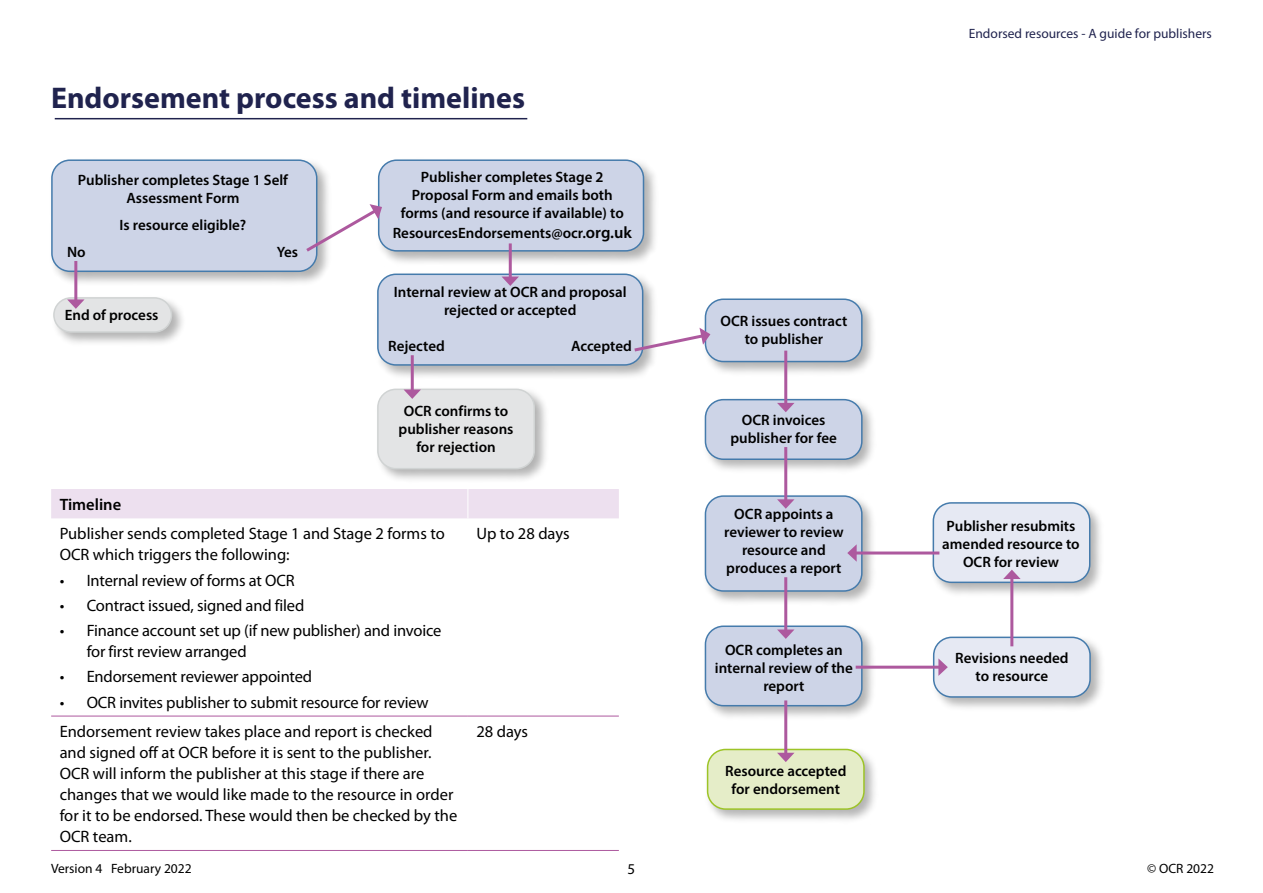
<style>
.page{position:relative;width:1263px;height:893px;background:#fff}
.page>*{position:absolute;margin:0;border:0;box-sizing:border-box;transform-origin:0 0}
.Header_1{font:700 30px "Myriad Pro";color:#20234e}
.t1{font:16.5px/21px "Myriad Pro";color:#000}
.t2{font:600 16.5px "Myriad Pro";color:#000}
.t3{font:600 15px/18px "Myriad Pro";color:#000;text-align:center}
.t4{font:15px "Myriad Pro";color:#000}
.t5{font:13.5px "Myriad Pro";color:#20234e}
.t6{font:13.5px "Myriad Pro";color:#000}
.s1{font-size:16.5px}
</style>
<div class="page">
<div style="left:374px;top:271px;width:284px;height:109px;background:#000;opacity:.3"></div>
<div style="left:378px;top:274px;width:265px;height:91px;background:#cdd4e7;border-radius:18px"></div>
<div style="left:377px;top:274px;width:266px;height:92px;border:2px solid #457bac;border-radius:18px"></div>
<div style="left:375px;top:157px;width:284px;height:109px;background:#000;opacity:.3"></div>
<div style="left:379px;top:160px;width:264px;height:91px;background:#cdd4e7;border-radius:18px"></div>
<div style="left:378px;top:159px;width:266px;height:93px;border:2px solid #457bac;border-radius:18px"></div>
<div style="left:51px;top:294px;width:135px;height:53px;background:#000;opacity:.3"></div>
<div style="left:54px;top:298px;width:117px;height:34px;background:#e3e4e5;border-radius:17px"></div>
<div style="left:53px;top:297px;width:119px;height:36px;border:2px solid #d0d3d3;border-radius:17px"></div>
<div style="left:48px;top:157px;width:284px;height:130px;background:#000;opacity:.3"></div>
<div style="left:52px;top:160px;width:265px;height:111px;background:#cdd4e7;border-radius:18px"></div>
<div style="left:51px;top:159px;width:266px;height:113px;border:2px solid #457bac;border-radius:18px"></div>
<hr style="left:509px;top:243px;width:3px;height:36px;background:#ad599e">
<svg style="left:502px;top:277px;width:17px;height:9px"></svg>
<hr style="left:74px;top:261px;width:3px;height:41px;background:#ad599e">
<svg style="left:67px;top:299px;width:18px;height:10px"></svg>
<svg style="left:306px;top:204px;width:76px;height:50px"></svg>
<div style="left:930px;top:499px;width:175px;height:99px;background:#000;opacity:.3"></div>
<div style="left:933px;top:503px;width:157px;height:79px;background:#e6e9f3;border-radius:18px"></div>
<div style="left:933px;top:502px;width:157px;height:81px;border:2px solid #457bac;border-radius:18px"></div>
<div style="left:930px;top:634px;width:175px;height:78px;background:#000;opacity:.3"></div>
<div style="left:934px;top:637px;width:156px;height:60px;background:#e6e9f3;border-radius:18px"></div>
<div style="left:933px;top:637px;width:158px;height:61px;border:2px solid #457bac;border-radius:18px"></div>
<div style="left:704px;top:746px;width:175px;height:78px;background:#000;opacity:.3"></div>
<div style="left:708px;top:749px;width:156px;height:60px;background:#e5edc8;border-radius:18px"></div>
<div style="left:707px;top:749px;width:158px;height:61px;border:2px solid #9dc427;border-radius:18px"></div>
<div style="left:702px;top:623px;width:175px;height:98px;background:#000;opacity:.3"></div>
<div style="left:705px;top:626px;width:157px;height:80px;background:#cdd4e7;border-radius:18px"></div>
<div style="left:705px;top:625px;width:157px;height:81px;border:2px solid #457bac;border-radius:18px"></div>
<div style="left:702px;top:493px;width:175px;height:113px;background:#000;opacity:.3"></div>
<div style="left:705px;top:496px;width:157px;height:95px;background:#cdd4e7;border-radius:18px"></div>
<div style="left:705px;top:495px;width:157px;height:97px;border:2px solid #457bac;border-radius:18px"></div>
<div style="left:702px;top:396px;width:175px;height:78px;background:#000;opacity:.3"></div>
<div style="left:705px;top:400px;width:157px;height:59px;background:#cdd4e7;border-radius:18px"></div>
<div style="left:705px;top:399px;width:157px;height:61px;border:2px solid #457bac;border-radius:18px"></div>
<div style="left:702px;top:296px;width:175px;height:81px;background:#000;opacity:.3"></div>
<div style="left:705px;top:299px;width:157px;height:63px;background:#cdd4e7;border-radius:18px"></div>
<div style="left:705px;top:298px;width:157px;height:64px;border:2px solid #457bac;border-radius:18px"></div>
<svg style="left:634px;top:328px;width:76px;height:26px"></svg>
<hr style="left:784px;top:351px;width:3px;height:55px;background:#ad599e">
<svg style="left:777px;top:403px;width:17px;height:9px"></svg>
<hr style="left:784px;top:447px;width:3px;height:55px;background:#ad599e">
<svg style="left:777px;top:499px;width:17px;height:10px"></svg>
<hr style="left:784px;top:577px;width:3px;height:55px;background:#ad599e">
<svg style="left:777px;top:629px;width:17px;height:10px"></svg>
<hr style="left:784px;top:700px;width:3px;height:55px;background:#ad599e">
<svg style="left:777px;top:753px;width:17px;height:9px"></svg>
<hr style="left:854px;top:551px;width:85px;height:3px;background:#ad599e">
<svg style="left:847px;top:544px;width:10px;height:18px"></svg>
<hr style="left:1010px;top:576px;width:3px;height:70px;background:#ad599e">
<svg style="left:1003px;top:570px;width:17px;height:9px"></svg>
<hr style="left:856px;top:666px;width:85px;height:3px;background:#ad599e">
<svg style="left:938px;top:658px;width:10px;height:18px"></svg>
<div style="left:374px;top:386px;width:175px;height:97px;background:#000;opacity:.3"></div>
<div style="left:378px;top:389px;width:156px;height:80px;background:#e3e4e5;border-radius:18px"></div>
<div style="left:377px;top:389px;width:158px;height:80px;border:2px solid #d0d3d3;border-radius:18px"></div>
<hr style="left:411px;top:355px;width:3px;height:37px;background:#ad599e">
<svg style="left:404px;top:389px;width:17px;height:10px"></svg>
<hr style="left:55px;top:118px;width:472px;height:1px;background:#20234e">
<div style="left:51px;top:489px;width:568px;height:29px;background:#ede0ef"></div>
<hr style="left:51px;top:716px;width:417px;height:1px;background:#ad599e">
<hr style="left:468px;top:716px;width:151px;height:1px;background:#ad599e">
<hr style="left:51px;top:850px;width:417px;height:1px;background:#ad599e">
<hr style="left:468px;top:850px;width:151px;height:1px;background:#ad599e">
<p class="Header_1" style="left:51px;top:78px;width:475px">Endorsement process and timelines</p>
<p class="t3" style="left:78px;top:171px;width:212px">Publisher completes Stage 1 Self<br>Assessment Form</p>
<p class="t3" style="left:120px;top:216px;width:128px">Is resource eligible?</p>
<p class="t3" style="left:67px;top:243px;width:20px">No</p>
<p class="t3" style="left:277px;top:243px;width:23px">Yes</p>
<p class="t3" style="left:65px;top:306px;width:95px">End of process</p>
<p class="t3" style="left:401px;top:168px;width:225px">Publisher completes Stage 2<br>Proposal Form and emails both forms (and resource if available) to</p>
<p class="t3" style="left:393px;top:224px;width:241px">ResourcesEndorsements@ocr.<span class="s1">org.uk</span></p>
<p class="t3" style="left:394px;top:283px;width:234px">Internal review at OCR and proposal rejected or accepted</p>
<p class="t3" style="left:388px;top:337px;width:58px">Rejected</p>
<p class="t3" style="left:571px;top:337px;width:62px">Accepted</p>
<p class="t3" style="left:399px;top:402px;width:116px">OCR confirms to publisher reasons for rejection</p>
<p class="t2" style="left:60px;top:494px;width:63px">Timeline</p>
<p class="t1" style="left:60px;top:523px;width:387px">Publisher sends completed Stage 1 and Stage 2 forms to<br>OCR which triggers the following:</p>
<p class="t1" style="left:60px;top:569px;width:236px">• Internal review of forms at OCR</p>
<p class="t1" style="left:60px;top:594px;width:246px">• Contract issued, signed and filed</p>
<p class="t1" style="left:87px;top:620px;width:356px;text-indent:-27px">• Finance account set up (if new publisher) and invoice for first review arranged</p>
<p class="t1" style="left:60px;top:666px;width:254px">• Endorsement reviewer appointed</p>
<p class="t1" style="left:60px;top:691px;width:371px">• OCR invites publisher to submit resource for review</p>
<p class="t1" style="left:476px;top:523px;width:95px">Up to 28 days</p>
<p class="t1" style="left:60px;top:721px;width:399px">Endorsement review takes place and report is checked and signed off at OCR before it is sent to the publisher.<br>OCR will inform the publisher at this stage if there are changes that we would like made to the resource in order for it to be endorsed. These would then be checked by the OCR team.</p>
<p class="t1" style="left:476px;top:721px;width:53px">28 days</p>
<p class="t3" style="left:720px;top:311px;width:128px">OCR issues contract to publisher</p>
<p class="t3" style="left:730px;top:411px;width:108px">OCR invoices publisher for fee</p>
<p class="t3" style="left:724px;top:505px;width:121px">OCR appoints a reviewer to review resource and produces a report</p>
<p class="t3" style="left:715px;top:640px;width:140px">OCR completes an internal review of the report</p>
<p class="t3" style="left:725px;top:761px;width:123px">Resource accepted for endorsement</p>
<p class="t5" style="left:969px;top:25px;width:245px">Endorsed resources - A guide for publishers</p>
<p class="t3" style="left:942px;top:517px;width:139px">Publisher resubmits amended resource to<br>OCR for review</p>
<p class="t3" style="left:955px;top:648px;width:115px">Revisions needed to resource</p>
<p class="t6" style="left:51px;top:860px;width:142px">Version 4 February 2022</p>
<p class="t4" style="left:628px;top:860px;width:9px">5</p>
<p class="t6" style="left:1147px;top:860px;width:68px">© OCR 2022</p>
</div>
